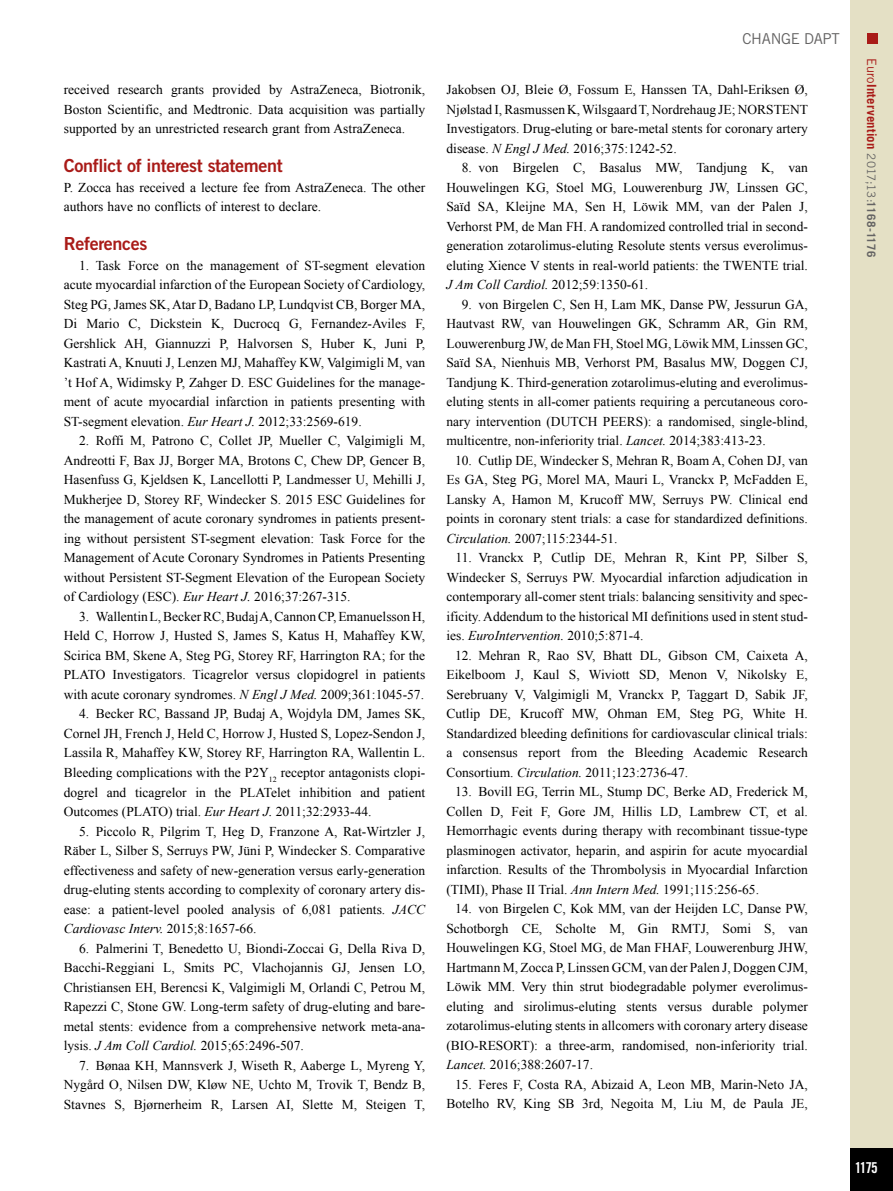
<style>
.page{position:relative;width:893px;height:1191px;background:#fff}
.page>*{position:absolute;margin:0;border:0;box-sizing:border-box;transform-origin:0 0}
.t1{font:18px "Trade Gothic LT Std Bd 2";letter-spacing:-.02em;color:#a91b18}
.t2{font:15px "Trade Gothic LT Std";letter-spacing:-.02em;color:#646363}
.t3{font:15px "Trade Gothic LT Std Bd Cn 20";color:#fff}
.t4{font:13.5px/19.5px "Times New Roman";color:#000;text-align:justify}
.t5{font:700 12.75px "Trade Gothic LT Std";letter-spacing:.015em;color:#a91b18}
.s1{font-style:italic}
.s2{font-weight:400}
.s3{font-weight:400;font-size:11.7px;color:#646363}
.s4{font-size:11.7px;color:#646363}
</style>
<div class="page">
<div style="left:850px;top:0;width:43px;height:1191px;background:#e4e0c5"></div>
<div style="left:850px;top:1148px;width:43px;height:43px;background:#000"></div>
<div style="left:867px;top:34px;width:11px;height:10px;background:#a91b18"></div>
<p class="t4" style="left:64px;top:80px;width:363px">received research grants provided by AstraZeneca, Biotronik, Boston Scientific, and Medtronic. Data acquisition was partially supported by an unrestricted research grant from AstraZeneca.</p>
<h1 class="t1" style="left:64px;top:155px;width:220px">Conflict of interest statement</h1>
<p class="t4" style="left:64px;top:177px;width:363px">P. Zocca has received a lecture fee from AstraZeneca. The other authors have no conflicts of interest to declare.</p>
<h1 class="t1" style="left:64px;top:233px;width:85px">References</h1>
<p class="t4" style="left:64px;top:255px;width:363px;text-indent:15px">1. Task Force on the management of ST-segment elevation acute myocardial infarction of the European Society of Cardiology, Steg PG, James SK, Atar D, Badano LP, Lundqvist CB, Borger MA, Di Mario C, Dickstein K, Ducrocq G, Fernandez-Aviles F, Gershlick AH, Giannuzzi P, Halvorsen S, Huber K, Juni P, Kastrati A, Knuuti J, Lenzen MJ, Mahaffey KW, Valgimigli M, van ’t Hof A, Widimsky P, Zahger D. ESC Guidelines for the manage&shy;ment of acute myocardial infarction in patients presenting with ST-segment elevation. <span class="s1">Eur Heart J.</span> 2012;33:2569-619.</p>
<p class="t4" style="left:64px;top:431px;width:363px;text-indent:15px">2. Roffi M, Patrono C, Collet JP, Mueller C, Valgimigli M, Andreotti F, Bax JJ, Borger MA, Brotons C, Chew DP, Gencer B, Hasenfuss G, Kjeldsen K, Lancellotti P, Landmesser U, Mehilli J, Mukherjee D, Storey RF, Windecker S. 2015 ESC Guidelines for the management of acute coronary syndromes in patients present&shy;ing without persistent ST-segment elevation: Task Force for the Management of Acute Coronary Syndromes in Patients Presenting without Persistent ST-Segment Elevation of the European Society of Cardiology (ESC). <span class="s1">Eur Heart J.</span> 2016;37:267-315.</p>
<p class="t4" style="left:64px;top:606px;width:363px;text-indent:15px">3. Wallentin L, Becker RC, Budaj A, Cannon CP, Emanuelsson H, Held C, Horrow J, Husted S, James S, Katus H, Mahaffey KW, Scirica BM, Skene A, Steg PG, Storey RF, Harrington RA; for the PLATO Investigators. Ticagrelor versus clopidogrel in patients with acute coronary syndromes. <span class="s1">N Engl J Med.</span> 2009;361:1045-57.</p>
<p class="t4" style="left:64px;top:704px;width:363px;text-indent:15px">4. Becker RC, Bassand JP, Budaj A, Wojdyla DM, James SK, Cornel JH, French J, Held C, Horrow J, Husted S, Lopez-Sendon J, Lassila R, Mahaffey KW, Storey RF, Harrington RA, Wallentin L.<br>Bleeding complications with the P2Y<sub>12</sub> receptor antagonists clopi&shy;dogrel and ticagrelor in the PLATelet inhibition and patient Outcomes (PLATO) trial. <span class="s1">Eur Heart J.</span> 2011;32:2933-44.</p>
<p class="t4" style="left:64px;top:821px;width:363px;text-indent:15px">5. Piccolo R, Pilgrim T, Heg D, Franzone A, Rat-Wirtzler J, Räber L, Silber S, Serruys PW, Jüni P, Windecker S. Comparative effectiveness and safety of new-generation versus early-generation drug-eluting stents according to complexity of coronary artery dis&shy;ease: a patient-level pooled analysis of 6,081 patients. <span class="s1">JACC Cardiovasc Interv.</span> 2015;8:1657-66.</p>
<p class="t4" style="left:64px;top:938px;width:363px;text-indent:15px">6. Palmerini T, Benedetto U, Biondi-Zoccai G, Della Riva D, Bacchi-Reggiani L, Smits PC, Vlachojannis GJ, Jensen LO, Christiansen EH, Berencsi K, Valgimigli M, Orlandi C, Petrou M, Rapezzi C, Stone GW. Long-term safety of drug-eluting and bare&shy;metal stents: evidence from a comprehensive network meta-ana&shy;lysis. <span class="s1">J Am Coll Cardiol.</span> 2015;65:2496-507.</p>
<p class="t4" style="left:64px;top:1055px;width:363px;text-indent:15px">7. Bønaa KH, Mannsverk J, Wiseth R, Aaberge L, Myreng Y, Nygård O, Nilsen DW, Kløw NE, Uchto M, Trovik T, Bendz B, Stavnes S, Bjørnerheim R, Larsen AI, Slette M, Steigen T,</p>
<p class="t2" style="left:742px;top:30px;width:99px">CHANGE DAPT</p>
<p class="t4" style="left:446px;top:80px;width:363px">Jakobsen OJ, Bleie Ø, Fossum E, Hanssen TA, Dahl-Eriksen Ø, Njølstad I, Rasmussen K, Wilsgaard T, Nordrehaug JE; NORSTENT Investigators. Drug-eluting or bare-metal stents for coronary artery disease. <span class="s1">N Engl J Med.</span> 2016;375:1242-52.</p>
<p class="t4" style="left:446px;top:158px;width:363px;text-indent:15px">8. von Birgelen C, Basalus MW, Tandjung K, van Houwelingen KG, Stoel MG, Louwerenburg JW, Linssen GC, Saïd SA, Kleijne MA, Sen H, Löwik MM, van der Palen J, Verhorst PM, de Man FH. A randomized controlled trial in second&shy;generation zotarolimus-eluting Resolute stents versus everolimus&shy;eluting Xience V stents in real-world patients: the TWENTE trial.<br><span class="s1">J Am Coll Cardiol.</span> 2012;59:1350-61.</p>
<p class="t4" style="left:446px;top:294px;width:363px;text-indent:15px">9. von Birgelen C, Sen H, Lam MK, Danse PW, Jessurun GA, Hautvast RW, van Houwelingen GK, Schramm AR, Gin RM, Louwerenburg JW, de Man FH, Stoel MG, Löwik MM, Linssen GC, Saïd SA, Nienhuis MB, Verhorst PM, Basalus MW, Doggen CJ, Tandjung K. Third-generation zotarolimus-eluting and everolimus&shy;eluting stents in all-comer patients requiring a percutaneous coro&shy;nary intervention (DUTCH PEERS): a randomised, single-blind, multicentre, non-inferiority trial. <span class="s1">Lancet.</span> 2014;383:413-23.</p>
<p class="t4" style="left:446px;top:450px;width:363px;text-indent:9px">10. Cutlip DE, Windecker S, Mehran R, Boam A, Cohen DJ, van Es GA, Steg PG, Morel MA, Mauri L, Vranckx P, McFadden E, Lansky A, Hamon M, Krucoff MW, Serruys PW. Clinical end points in coronary stent trials: a case for standardized definitions.<br><span class="s1">Circulation.</span> 2007;115:2344-51.</p>
<p class="t4" style="left:446px;top:548px;width:363px;text-indent:9px">11. Vranckx P, Cutlip DE, Mehran R, Kint PP, Silber S, Windecker S, Serruys PW. Myocardial infarction adjudication in contemporary all-comer stent trials: balancing sensitivity and spec&shy;ificity. Addendum to the historical MI definitions used in stent stud&shy;ies. <span class="s1">EuroIntervention.</span> 2010;5:871-4.</p>
<p class="t4" style="left:446px;top:645px;width:363px;text-indent:9px">12. Mehran R, Rao SV, Bhatt DL, Gibson CM, Caixeta A, Eikelboom J, Kaul S, Wiviott SD, Menon V, Nikolsky E, Serebruany V, Valgimigli M, Vranckx P, Taggart D, Sabik JF, Cutlip DE, Krucoff MW, Ohman EM, Steg PG, White H.<br>Standardized bleeding definitions for cardiovascular clinical trials: a consensus report from the Bleeding Academic Research Consortium. <span class="s1">Circulation.</span> 2011;123:2736-47.</p>
<p class="t4" style="left:446px;top:781px;width:363px;text-indent:9px">13. Bovill EG, Terrin ML, Stump DC, Berke AD, Frederick M, Collen D, Feit F, Gore JM, Hillis LD, Lambrew CT, et al.<br>Hemorrhagic events during therapy with recombinant tissue-type plasminogen activator, heparin, and aspirin for acute myocardial infarction. Results of the Thrombolysis in Myocardial Infarction (TIMI), Phase II Trial. <span class="s1">Ann Intern Med.</span> 1991;115:256-65.</p>
<p class="t4" style="left:446px;top:898px;width:363px;text-indent:9px">14. von Birgelen C, Kok MM, van der Heijden LC, Danse PW, Schotborgh CE, Scholte M, Gin RMTJ, Somi S, van Houwelingen KG, Stoel MG, de Man FHAF, Louwerenburg JHW, Hartmann M, Zocca P, Linssen GCM, van der Palen J, Doggen CJM, Löwik MM. Very thin strut biodegradable polymer everolimus&shy;eluting and sirolimus-eluting stents versus durable polymer zotarolimus-eluting stents in allcomers with coronary artery disease (BIO-RESORT): a three-arm, randomised, non-inferiority trial.<br><span class="s1">Lancet.</span> 2016;388:2607-17.</p>
<p class="t4" style="left:446px;top:1074px;width:363px;text-align:right">15. Feres F, Costa RA, Abizaid A, Leon MB, Marin-Neto JA,<br>Botelho RV, King SB 3rd, Negoita M, Liu M, de Paula JE,</p>
<p class="t5" style="left:879px;top:58px;width:200px;rotate:90deg"><span class="s2">Euro</span>Intervention <span class="s3">2017;13:</span><span class="s4">1168-1176</span></p>
<p class="t3" style="left:855px;top:1158px;width:25px">1175</p>
</div>
